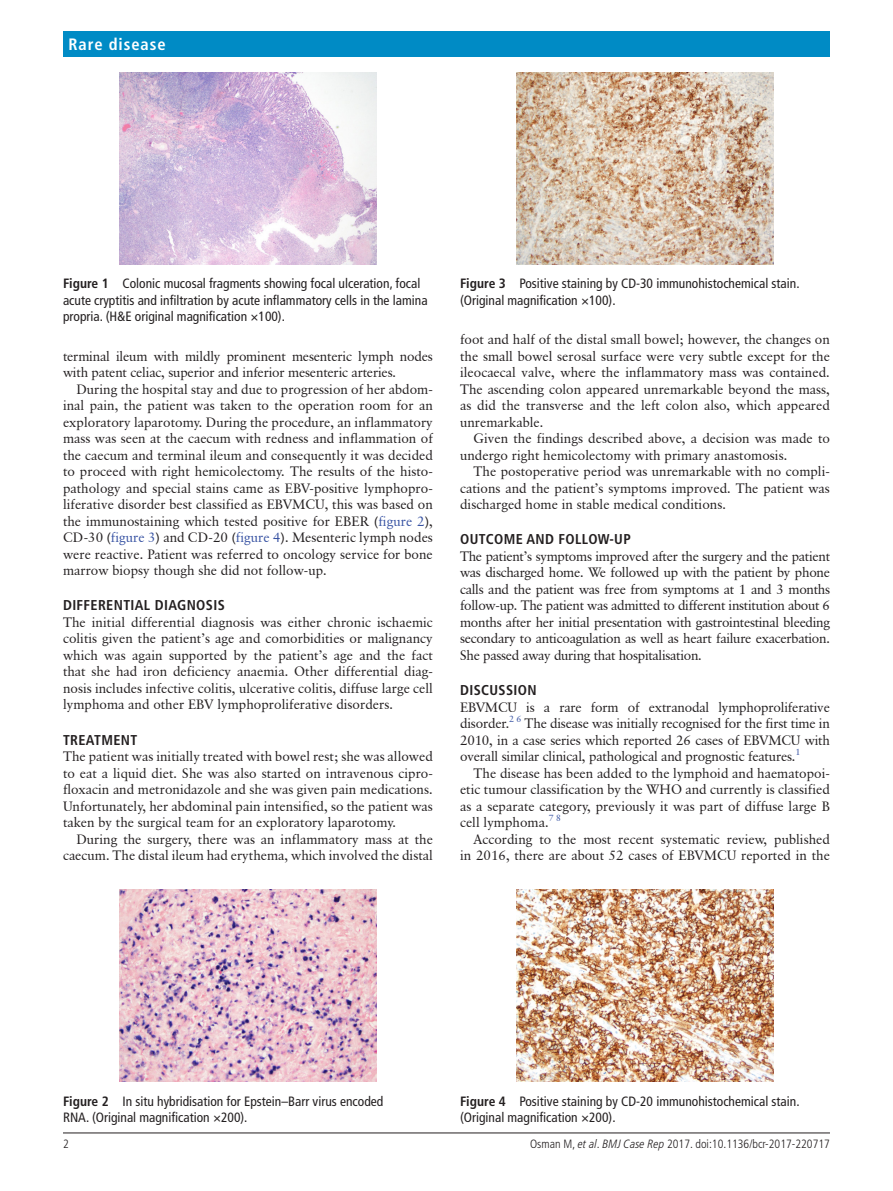
<style>
.page{position:relative;width:893px;height:1191px;background:#fff}
.page>*{position:absolute;margin:0;border:0;box-sizing:border-box;transform-origin:0 0}
.t1{font:700 condensed 16.5px "Frutiger LT Pro";color:#fff}
.t2{font:700 condensed 14.25px "Frutiger LT Pro";letter-spacing:.025em;color:#231f20}
.t3{font:13.5px/16.5px "Classical Garamond BT";color:#231f20;text-align:justify}
.t4{font:condensed 13.5px/16.5px "Frutiger LT Pro";color:#231f20}
.t5{font:300 condensed 12px "Frutiger LT Pro";color:#231f20}
.s1{font-weight:700}
.s2{color:#3853a3}
.s3{font-style:italic}
</style>
<div class="page">
<hr style="left:63px;top:1132px;width:767px;height:1px;background:#231f20">
<div style="left:63px;top:31px;width:767px;height:25px;background:#008bc5"></div>
<img style="left:120px;top:72px;width:256px;height:192px">
<img style="left:120px;top:889px;width:256px;height:192px">
<img style="left:517px;top:72px;width:256px;height:192px">
<img style="left:517px;top:889px;width:256px;height:192px">
<p class="t1" style="left:69px;top:34px;width:99px">RARE DISEASE</p>
<p class="t4" style="left:63px;top:275px;width:366px"><span class="s1">FIGURE 1</span> Colonic mucosal fragments showing focal ulceration, focal acute cryptitis and infiltration by acute inflammatory cells in the lamina propria. (H&amp;E original magnification ×100).</p>
<p class="t3" style="left:63px;top:347px;width:371px">terminal ileum with mildly prominent mesenteric lymph nodes with patent celiac, superior and inferior mesenteric arteries.</p>
<p class="t3" style="left:63px;top:380px;width:371px;text-indent:14px">During the hospital stay and due to progression of her abdom&shy;inal pain, the patient was taken to the operation room for an exploratory laparotomy. During the procedure, an inflammatory mass was seen at the caecum with redness and inflammation of the caecum and terminal ileum and consequently it was decided to proceed with right hemicolectomy. The results of the histo&shy;pathology and special stains came as EBV-positive lymphopro&shy;liferative disorder best classified as EBVMCU, this was based on the immunostaining which tested positive for EBER (<span class="s2">figure 2</span>), CD-30 (<span class="s2">figure 3</span>) and CD-20 (<span class="s2">figure 4</span>). Mesenteric lymph nodes were reactive. Patient was referred to oncology service for bone marrow biopsy though she did not follow-up.</p>
<p class="t2" style="left:63px;top:597px;width:162px">DIFFERENTIAL DIAGNOSIS</p>
<p class="t3" style="left:63px;top:614px;width:371px">The initial differential diagnosis was either chronic ischaemic colitis given the patient’s age and comorbidities or malignancy which was again supported by the patient’s age and the fact that she had iron deficiency anaemia. Other differential diag&shy;nosis includes infective colitis, ulcerative colitis, diffuse large cell lymphoma and other EBV lymphoproliferative disorders.</p>
<p class="t2" style="left:63px;top:731px;width:76px">TREATMENT</p>
<p class="t3" style="left:63px;top:748px;width:371px">The patient was initially treated with bowel rest; she was allowed to eat a liquid diet. She was also started on intravenous cipro&shy;floxacin and metronidazole and she was given pain medications.<br>Unfortunately, her abdominal pain intensified, so the patient was taken by the surgical team for an exploratory laparotomy.</p>
<p class="t3" style="left:63px;top:830px;width:371px;text-align:right">During the surgery, there was an inflammatory mass at the caecum. The distal ileum had erythema, which involved the distal</p>
<p class="t4" style="left:460px;top:275px;width:341px"><span class="s1">FIGURE 3</span> Positive staining by CD-30 immunohistochemical stain. (Original magnification ×100).</p>
<p class="t3" style="left:460px;top:331px;width:371px">foot and half of the distal small bowel; however, the changes on the small bowel serosal surface were very subtle except for the ileocaecal valve, where the inflammatory mass was contained.<br>The ascending colon appeared unremarkable beyond the mass, as did the transverse and the left colon also, which appeared unremarkable.</p>
<p class="t3" style="left:460px;top:430px;width:371px;text-indent:14px">Given the findings described above, a decision was made to undergo right hemicolectomy with primary anastomosis.</p>
<p class="t3" style="left:460px;top:463px;width:371px;text-indent:14px">The postoperative period was unremarkable with no compli&shy;cations and the patient’s symptoms improved. The patient was discharged home in stable medical conditions.</p>
<p class="t2" style="left:460px;top:531px;width:172px">OUTCOME AND FOLLOW-UP</p>
<p class="t3" style="left:460px;top:548px;width:372px">The patient’s symptoms improved after the surgery and the patient was discharged home. We followed up with the patient by phone calls and the patient was free from symptoms at 1 and 3 months follow-up. The patient was admitted to different institution about 6 months after her initial presentation with gastrointestinal bleeding secondary to anticoagulation as well as heart failure exacerbation.<br>She passed away during that hospitalisation.</p>
<p class="t2" style="left:460px;top:682px;width:78px">DISCUSSION</p>
<p class="t3" style="left:460px;top:698px;width:371px">EBVMCU is a rare form of extranodal lymphoproliferative disorder.<sup>2</sup> <sup>6</sup> The disease was initially recognised for the first time in 2010, in a case series which reported 26 cases of EBVMCU with overall similar clinical, pathological and prognostic features.<sup>1</sup></p>
<p class="t3" style="left:460px;top:764px;width:371px;text-indent:14px">The disease has been added to the lymphoid and haematopoi&shy;etic tumour classification by the WHO and currently is classified as a separate category, previously it was part of diffuse large B cell lymphoma.<sup>7</sup> <sup>8</sup></p>
<p class="t3" style="left:460px;top:830px;width:371px;text-align:right">According to the most recent systematic review, published in 2016, there are about 52 cases of EBVMCU reported in the</p>
<p class="t4" style="left:63px;top:1092px;width:322px"><span class="s1">FIGURE 2</span> In situ hybridisation for Epstein–Barr virus encoded<br>RNA. (Original magnification ×200).</p>
<p class="t4" style="left:460px;top:1092px;width:341px"><span class="s1">FIGURE 4</span> Positive staining by CD-20 immunohistochemical stain. (Original magnification ×200).</p>
<p class="t5" style="left:63px;top:1136px;width:7px">2</p>
<p class="t5" style="left:530px;top:1136px;width:301px">Osman M, <span class="s3">et al</span>. <span class="s3">BMJ Case Rep</span> 2017. doi:10.1136/bcr-2017-220717</p>
</div>
